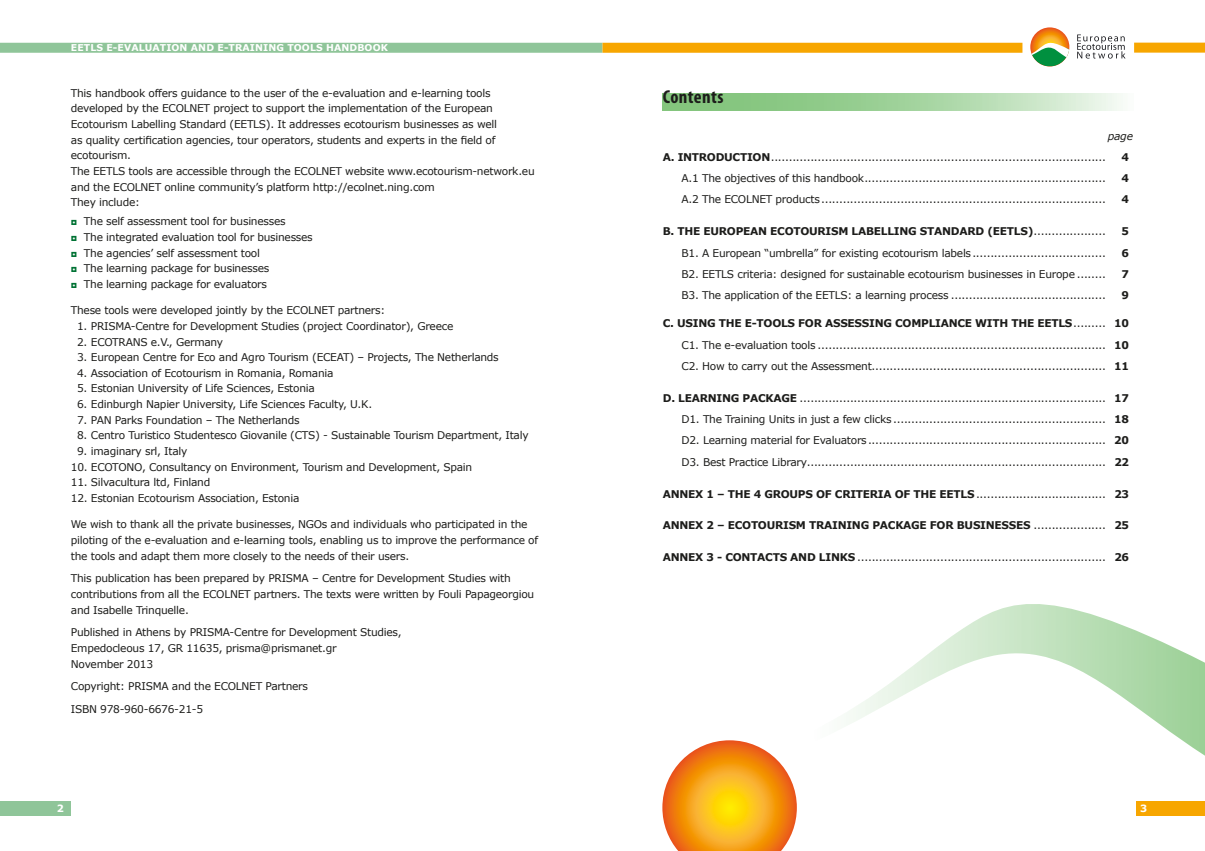
<style>
.page{position:relative;width:1205px;height:851px;background:#fff}
.page>*{position:absolute;margin:0;border:0;box-sizing:border-box;transform-origin:0 0}
.t1{font:700 condensed 18.75px "Myriad Pro";letter-spacing:.02em;color:#1d1d1b}
.t2{font:10.62px/15.6px "Verdana";letter-spacing:-.025em;color:#1d1d1b}
.t3{font:700 10.62px "Verdana";letter-spacing:-.025em;color:#1d1d1b}
.t4{font:700 10px "Verdana";color:#fff}
.t5{font:700 9.38px "Verdana";letter-spacing:.01em;color:#fff}
.s1{font-family:"Arial";color:#007234}
.s2{font-weight:700}
.s3{font-weight:400}
</style>
<div class="page">
<svg style="left:662px;top:740px;width:135px;height:110px"></svg>
<svg style="left:849px;top:604px;width:356px;height:152px"></svg>
<svg style="left:663px;top:94px;width:458px;height:17px;background:#a7d5a3"></svg>
<div style="left:0;top:43px;width:602px;height:10px;background:#8fc599"></div>
<div style="left:602px;top:43px;width:420px;height:10px;background:#f7a600"></div>
<div style="left:1134px;top:43px;width:71px;height:10px;background:#f7a600"></div>
<div style="left:0;top:801px;width:71px;height:14px;background:#8fc599"></div>
<div style="left:1137px;top:801px;width:68px;height:14px;background:#f7a600"></div>
<svg style="left:1077px;top:34px;width:48px;height:25px"></svg>
<svg style="left:1030px;top:27px;width:39px;height:39px"></svg>
<svg style="left:1030px;top:40px;width:39px;height:26px"></svg>
<p class="t5" style="left:71px;top:41px;width:109px">EETLS E-EVALUATION</p>
<p class="t5" style="left:191px;top:41px;width:105px">AN D E-TRAIN ING TOOLS</p>
<p class="t5" style="left:326px;top:41px;width:63px">HANDBOOK</p>
<p class="t2" style="left:71px;top:85px;width:465px">This handbook offers guidance to the user of the e-evaluation and e-learning tools developed by the ECOLNET project to support the implementation of the European Ecotourism Labelling Standard (EETLS). It addresses ecotourism businesses as well<br>as quality certification agencies, tour operators, students and experts in the field of ecotourism.<br>The EETLS tools are accessible through the ECOLNET website www.ecotourism-network.eu and the ECOLNET online community’s platform http://ecolnet.ning.com<br>They include:</p>
<p class="t2" style="left:71px;top:213px;width:243px"><span class="s1">◘</span> The self assessment tool for businesses<br><span class="s1">◘</span> The integrated evaluation tool for businesses <span class="s1">◘</span> The agencies’ self assessment tool<br><span class="s1">◘</span> The learning package for businesses<br><span class="s1">◘</span> The learning package for evaluators</p>
<p class="t2" style="left:71px;top:302px;width:316px">These tools were developed jointly by the ECOLNET partners:</p>
<p class="t2" style="left:77px;top:318px;width:378px">1. PRISMA-Centre for Development Studies (project Coordinator), Greece</p>
<p class="t2" style="left:77px;top:334px;width:148px">2. ECOTRANS e.V., Germany</p>
<p class="t2" style="left:77px;top:349px;width:423px">3. European Centre for Eco and Agro Tourism (ECEAT) – Projects, The Netherlands</p>
<p class="t2" style="left:77px;top:365px;width:258px">4. Association of Ecotourism in Romania, Romania</p>
<p class="t2" style="left:77px;top:380px;width:239px">5. Estonian University of Life Sciences, Estonia</p>
<p class="t2" style="left:77px;top:396px;width:297px">6. Edinburgh Napier University, Life Sciences Faculty, U.K.</p>
<p class="t2" style="left:77px;top:412px;width:224px">7. PAN Parks Foundation – The Netherlands</p>
<p class="t2" style="left:77px;top:427px;width:453px">8. Centro Turistico Studentesco Giovanile (CTS) - Sustainable Tourism Department, Italy</p>
<p class="t2" style="left:77px;top:443px;width:112px">9. imaginary srl, Italy</p>
<p class="t2" style="left:71px;top:459px;width:403px">10. ECOTONO, Consultancy on Environment, Tourism and Development, Spain</p>
<p class="t2" style="left:71px;top:474px;width:141px">11. Silvacultura ltd, Finland</p>
<p class="t2" style="left:71px;top:490px;width:230px">12. Estonian Ecotourism Association, Estonia</p>
<p class="t2" style="left:71px;top:516px;width:469px">We wish to thank all the private businesses, NGOs and individuals who participated in the piloting of the e-evaluation and e-learning tools, enabling us to improve the performance of the tools and adapt them more closely to the needs of their users.</p>
<p class="t2" style="left:71px;top:570px;width:465px">This publication has been prepared by PRISMA – Centre for Development Studies with contributions from all the ECOLNET partners. The texts were written by Fouli Papageorgiou and Isabelle Trinquelle.</p>
<p class="t2" style="left:71px;top:624px;width:332px">Published in Athens by PRISMA-Centre for Development Studies,<br>Empedocleous 17, GR 11635, prisma@prismanet.gr<br>November 2013</p>
<p class="t2" style="left:71px;top:674px;width:239px;line-height:22.8px">Copyright: PRISMA and the ECOLNET Partners<br>ISBN 978-960-6676-21-5</p>
<h1 class="t1" style="left:663px;top:85px;width:62px">Contents</h1>
<p class="t2" style="left:663px;top:149px;width:445px"><span class="s2">A. INTRODUCTION</span>.............................................................................................</p>
<p class="t3" style="left:1121px;top:149px;width:9px">4</p>
<p class="t2" style="left:681px;top:170px;width:426px">A.1 The objectives of this handbook...................................................................</p>
<p class="t3" style="left:1121px;top:171px;width:9px">4</p>
<p class="t2" style="left:681px;top:191px;width:426px">A.2 The ECOLNET products...............................................................................</p>
<p class="t3" style="left:1121px;top:192px;width:9px">4</p>
<p class="t3" style="left:663px;top:224px;width:155px">B. THE EUROPEAN ECOTOURI</p>
<p class="t3" style="left:831px;top:224px;width:129px">SM LABELLING STANDARD</p>
<p class="t2" style="left:987px;top:223px;width:120px"><span class="s2">(EETLS)</span>....................</p>
<p class="t3" style="left:1121px;top:224px;width:9px">5</p>
<p class="t2" style="left:681px;top:245px;width:426px">B1. A European “umbrella” for existing ecotourism labels.....................................</p>
<p class="t3" style="left:1121px;top:245px;width:9px">6</p>
<p class="t2" style="left:681px;top:266px;width:426px">B2. EETLS criteria: designed for sustainable ecotourism businesses in Europe ........</p>
<p class="t3" style="left:1121px;top:266px;width:9px">7</p>
<p class="t2" style="left:681px;top:287px;width:426px">B3. The application of the EETLS: a learning process ...........................................</p>
<p class="t3" style="left:1121px;top:288px;width:9px">9</p>
<p class="t2" style="left:681px;top:313px;width:449px;line-height:21.2px;text-align:justify;text-indent:-19px"><span class="s2">C. USING THE E-TOOLS FOR ASSESSING COMPLIANCE WITH THE EETLS</span>......... <span class="s2">10<br></span>C1. The e-evaluation tools ................................................................................ <span class="s2">10<br></span>C2. How to carry out the Assessment................................................................. <span class="s2">11</span></p>
<p class="t2" style="left:681px;top:387px;width:449px;line-height:21.2px;text-align:justify;text-indent:-19px"><span class="s2">D. LEARNING PACKAGE</span> ..................................................................................... <span class="s2">17<br></span>D1. The Training Units in just a few clicks ........................................................... <span class="s2">18<br></span>D2. Learning material for Evaluators.................................................................. <span class="s2">20<br></span>D3. Best Practice Library................................................................................... <span class="s2">22</span></p>
<p class="t3" style="left:663px;top:486px;width:215px">ANNEX 1 – THE 4 GROU PS OF CRITERIA</p>
<p class="t2" style="left:895px;top:485px;width:236px"><span class="s2">OF THE EETLS</span> .................................... <span class="s2">23</span></p>
<p class="t3" style="left:663px;top:518px;width:112px">ANNEX 2 – ECOTOURI</p>
<p class="t3" style="left:789px;top:518px;width:36px">SM TRAI</p>
<p class="t3" style="left:838px;top:518px;width:293px">NING PACKAGE FOR BUSINESSES <span class="s3">....................</span> 25</p>
<p class="t2" style="left:663px;top:549px;width:468px"><span class="s2">ANNEX 3 - CONTACTS AND LINKS</span> ..................................................................... <span class="s2">26</span></p>
<p class="t4" style="left:57px;top:801px;width:9px">2</p>
<p class="t4" style="left:1140px;top:801px;width:9px">3</p>
</div>
